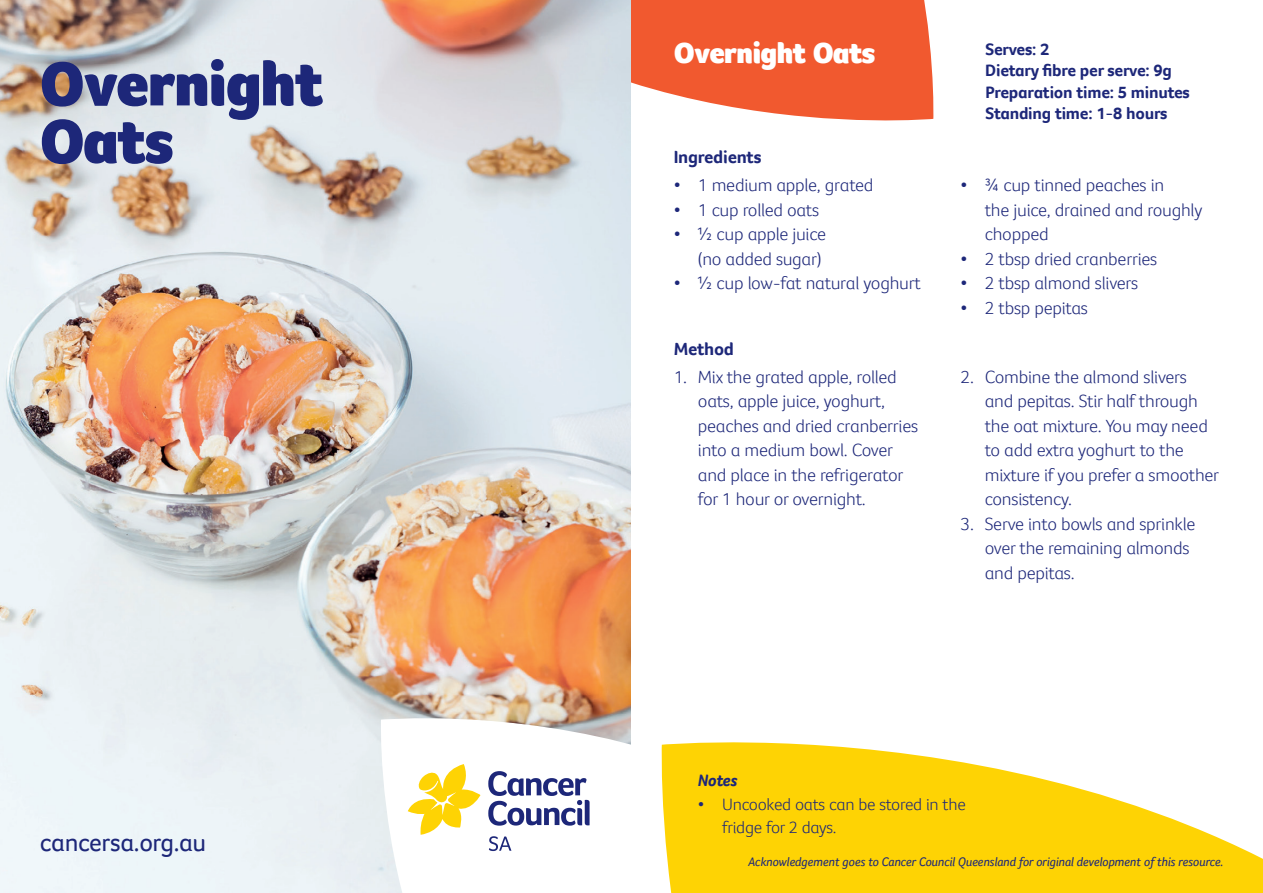
<style>
.page{position:relative;width:1263px;height:893px;background:#fff}
.page>*{position:absolute;margin:0;border:0;box-sizing:border-box;transform-origin:0 0}
.t1{font:900 63.9px/57.4px "Foco CC";letter-spacing:-.015em;color:#1d2779}
.t2{font:900 29.85px "Foco CC";letter-spacing:-.015em;color:#fff}
.t3{font:25.5px "Foco CC";letter-spacing:-.015em;color:#1d2779}
.t4{font:300 18.15px/24.5px "Foco CC";letter-spacing:-.015em;color:#1d2779}
.t5{font:700 18.15px "Foco CC";letter-spacing:-.015em;color:#1d2779}
.t6{font:700 17.1px/21.3px "Foco CC";letter-spacing:-.015em;color:#1d2779}
.t7{font:300 17.1px/23.4px "Foco CC";letter-spacing:-.015em;color:#1d2779}
.t8{font:italic 700 17.1px "Foco CC";letter-spacing:-.02em;color:#1d2779}
.t9{font:italic 12.75px "Foco CC";letter-spacing:-.015em;color:#1d2779}
</style>
<div class="page">
<img style="left:0;top:0;width:631px;height:893px">
<svg style="left:378px;top:708px;width:253px;height:185px"></svg>
<svg style="left:408px;top:764px;width:72px;height:71px"></svg>
<svg style="left:489px;top:836px;width:22px;height:15px"></svg>
<svg style="left:488px;top:771px;width:101px;height:55px"></svg>
<svg style="left:662px;top:742px;width:601px;height:151px;fill:#fed304"></svg>
<svg style="left:631px;top:0;width:303px;height:121px;background:#f26944"></svg>
<h1 class="t1" style="left:40px;top:54px;width:285px">Overnight<br>Oats</h1>
<h3 class="t3" style="left:40px;top:826px;width:168px">cancersa.org.au</h3>
<h2 class="t2" style="left:674px;top:33px;width:203px">Overnight Oats</h2>
<p class="t5" style="left:674px;top:145px;width:89px">Ingredients</p>
<p class="t4" style="left:674px;top:172px;width:201px">• 1 medium apple, grated</p>
<p class="t4" style="left:674px;top:197px;width:147px">• 1 cup rolled oats</p>
<p class="t4" style="left:674px;top:221px;width:154px;text-align:right">• ½ cup apple juice (no added sugar)</p>
<p class="t4" style="left:674px;top:270px;width:249px">• ½ cup low-fat natural yoghurt</p>
<p class="t6" style="left:985px;top:38px;width:206px">Serves: 2<br>Dietary fibre per serve: 9g<br>Preparation time: 5 minutes<br>Standing time: 1-8 hours</p>
<p class="t4" style="left:985px;top:172px;width:219px;text-indent:-24px">• ¾ cup tinned peaches in<br>the juice, drained and roughly chopped</p>
<p class="t4" style="left:960px;top:246px;width:198px">• 2 tbsp dried cranberries</p>
<p class="t4" style="left:960px;top:270px;width:179px">• 2 tbsp almond slivers</p>
<p class="t4" style="left:960px;top:295px;width:129px">• 2 tbsp pepitas</p>
<p class="t5" style="left:674px;top:337px;width:62px">Method</p>
<p class="t4" style="left:698px;top:364px;width:222px;text-indent:-24px">1. Mix the grated apple, rolled oats, apple juice, yoghurt, peaches and dried cranberries into a medium bowl. Cover and place in the refrigerator for 1 hour or overnight.</p>
<p class="t4" style="left:985px;top:364px;width:236px;text-indent:-24px">2. Combine the almond slivers and pepitas. Stir half through the oat mixture. You may need to add extra yoghurt to the mixture if you prefer a smoother consistency.</p>
<p class="t4" style="left:985px;top:511px;width:212px;text-indent:-24px">3. Serve into bowls and sprinkle over the remaining almonds and pepitas.</p>
<p class="t8" style="left:698px;top:769px;width:41px">Notes</p>
<p class="t7" style="left:722px;top:792px;width:245px;text-indent:-24px">• Uncooked oats can be stored in the fridge for 2 days.</p>
<p class="t9" style="left:748px;top:853px;width:476px">Acknowledgement goes to Cancer Council Queensland for original development of this resource.</p>
</div>
